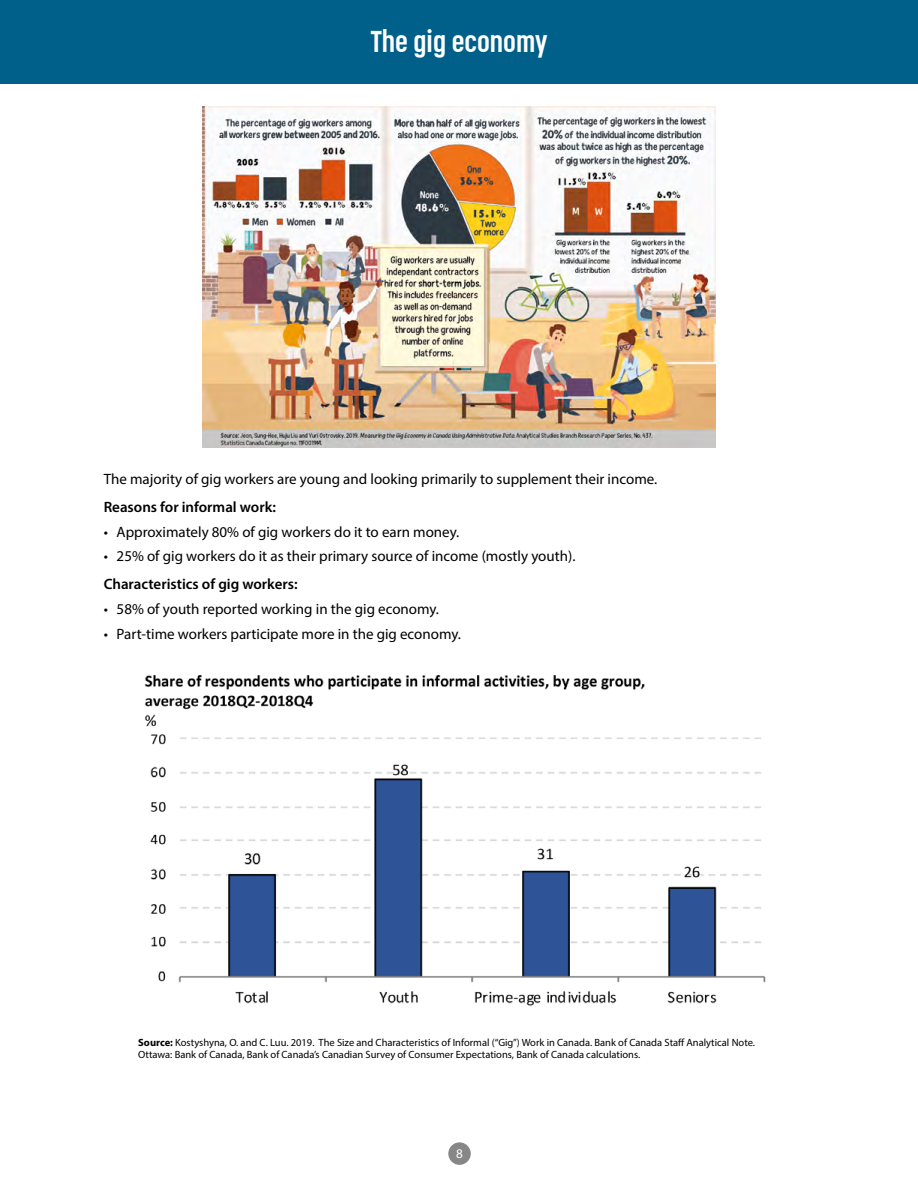
<style>
.page{position:relative;width:918px;height:1188px;background:#fff}
.page>*{position:absolute;margin:0;border:0;box-sizing:border-box;transform-origin:0 0}
.t1{font:700 30px "Korolev Condensed W04";color:#fff}
.t2{font:15px "Myriad Pro";color:#000}
.t3{font:600 15px "Myriad Pro";color:#000}
.t4{font:13.2px "Myriad Pro";color:#fff}
.t5{font:10.5px/12.6px "Myriad Pro";color:#000}
.s1{font-weight:700}
</style>
<div class="page">
<div style="left:448px;top:1142px;width:23px;height:23px;background:#878787;border-radius:50%"></div>
<div style="left:0;top:0;width:918px;height:84px;background:#006089"></div>
<img style="left:144px;top:675px;width:622px;height:331px">
<img style="left:203px;top:107px;width:512px;height:341px">
<h1 class="t1" style="left:370px;top:24px;width:179px">The gig economy</h1>
<p class="t2" style="left:104px;top:470px;width:555px">The majority of gig workers are young and looking primarily to supplement their income.</p>
<p class="t3" style="left:104px;top:497px;width:174px">Reasons for informal work:</p>
<p class="t2" style="left:104px;top:522px;width:357px">• Approximately 80% of gig workers do it to earn money.</p>
<p class="t2" style="left:104px;top:547px;width:473px">• 25% of gig workers do it as their primary source of income (mostly youth).</p>
<p class="t3" style="left:104px;top:575px;width:195px">Characteristics of gig workers:</p>
<p class="t2" style="left:104px;top:600px;width:337px">• 58% of youth reported working in the gig economy.</p>
<p class="t2" style="left:104px;top:624px;width:359px">• Part-time workers participate more in the gig economy.</p>
<p class="t5" style="left:138px;top:1036px;width:618px"><span class="s1">Source:</span> Kostyshyna, O. and C. Luu. 2019. The Size and Characteristics of Informal (“Gig”) Work in Canada. Bank of Canada Staff Analytical Note.<br>Ottawa: Bank of Canada, Bank of Canada’s Canadian Survey of Consumer Expectations, Bank of Canada calculations.</p>
<p class="t4" style="left:456px;top:1146px;width:8px">8</p>
</div>
